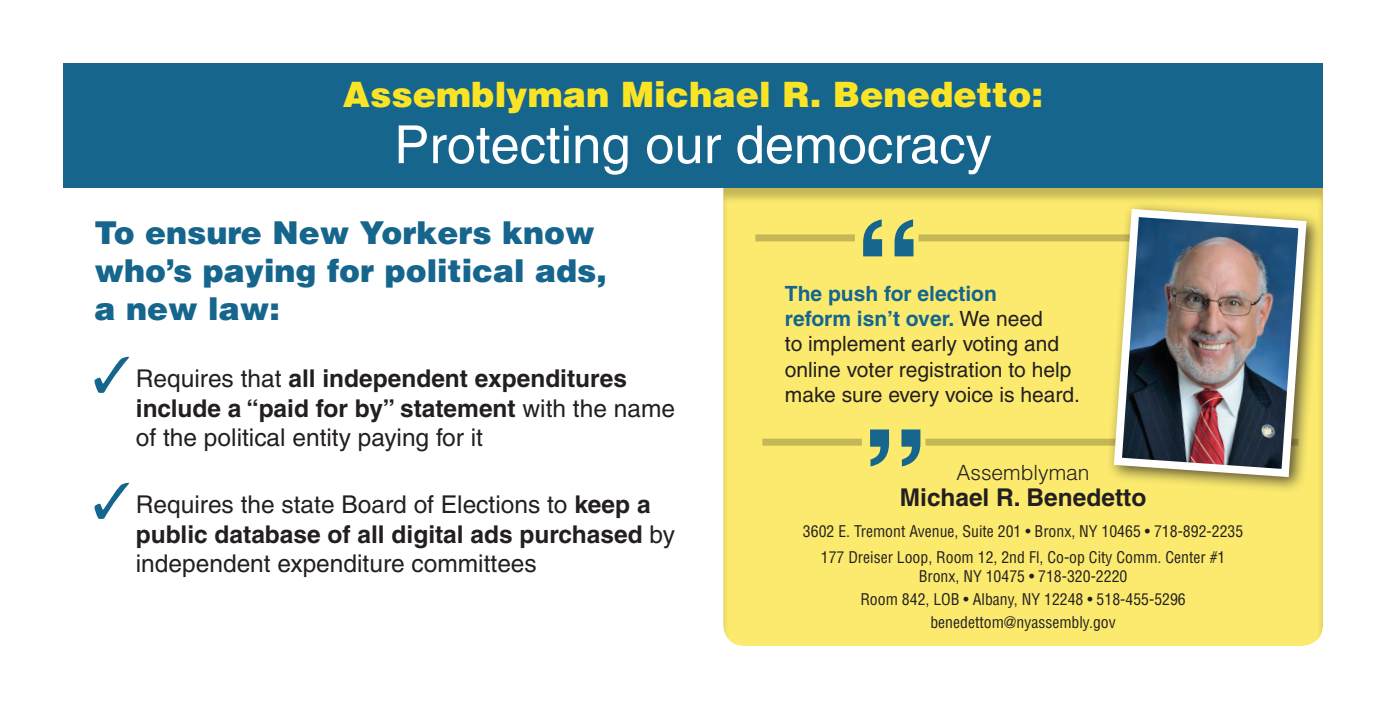
<style>
.page{position:relative;width:1386px;height:709px;background:#fff}
.page>*{position:absolute;margin:0;border:0;box-sizing:border-box;transform-origin:0 0}
.t1{font:52.5px "Helvetica";color:#fff}
.t2{font:900 35px "Helvetica";color:#fbe426}
.t3{font:900 31.5px/37.8px "Helvetica";color:#15658d}
.t4{font:24.5px/29.4px "Helvetica";color:#231f20}
.t5{font:700 24.5px "Helvetica";color:#231f20}
.t6{font:21px/25.2px "Helvetica";color:#231f20}
.t7{font:300 21px "Helvetica";color:#231f20}
.t8{font:condensed 15.75px/18.9px "Helvetica";color:#231f20;text-align:center}
.s1{font-weight:700}
.s2{font-weight:700;color:#15658d}
</style>
<div class="page">
<div style="left:722px;top:185px;width:603px;height:462px;background:#fbea6e"></div>
<div style="left:919px;top:234px;width:373px;height:7px;background:#c5b756"></div>
<svg style="left:94px;top:357px;width:35px;height:36px"></svg>
<svg style="left:94px;top:483px;width:35px;height:36px"></svg>
<div style="left:755px;top:234px;width:100px;height:7px;background:#c5b756"></div>
<svg style="left:863px;top:219px;width:50px;height:37px"></svg>
<div style="left:762px;top:438px;width:100px;height:7px;background:#c5b756"></div>
<svg style="left:870px;top:429px;width:50px;height:37px"></svg>
<div style="left:925px;top:438px;width:373px;height:7px;background:#c5b756"></div>
<div style="left:1106px;top:201px;width:218px;height:293px;background:#231f20;opacity:.75"></div>
<img style="left:1110px;top:205px;width:201px;height:276px">
<div style="left:63px;top:63px;width:1260px;height:124px;background:#15658d"></div>
<p class="t2" style="left:343px;top:72px;width:702px">Assemblyman Michael R. Benedetto:</p>
<p class="t1" style="left:394px;top:114px;width:599px">Protecting our democracy</p>
<p class="t3" style="left:94px;top:213px;width:514px">To ensure New Yorkers know who’s paying for political ads, a new law:</p>
<p class="t4" style="left:136px;top:364px;width:541px">Requires that <span class="s1">all independent expenditures include a “paid for by” statement</span> with the name of the political entity paying for it</p>
<p class="t4" style="left:136px;top:490px;width:541px">Requires the state Board of Elections to <span class="s1">keep a public database of all digital ads purchased</span> by independent expenditure committees</p>
<p class="t6" style="left:785px;top:281px;width:296px"><span class="s2">The push for election<br>reform isn’t over.</span> We need<br>to implement early voting and online voter registration to help make sure every voice is heard.</p>
<p class="t7" style="left:957px;top:459px;width:135px">Assemblyman</p>
<p class="t5" style="left:900px;top:482px;width:248px">Michael R. Benedetto</p>
<p class="t8" style="left:803px;top:521px;width:442px">3602 E. Tremont Avenue, Suite 201 • Bronx, NY 10465 • 718-892-2235</p>
<p class="t8" style="left:821px;top:548px;width:406px">177 Dreiser Loop, Room 12, 2nd Fl, Co-op City Comm. Center #1<br>Bronx, NY 10475 • 718-320-2220</p>
<p class="t8" style="left:860px;top:590px;width:327px">Room 842, LOB • Albany, NY 12248 • 518-455-5296</p>
<p class="t8" style="left:930px;top:613px;width:187px">benedettom@nyassembly.gov</p>
</div>
